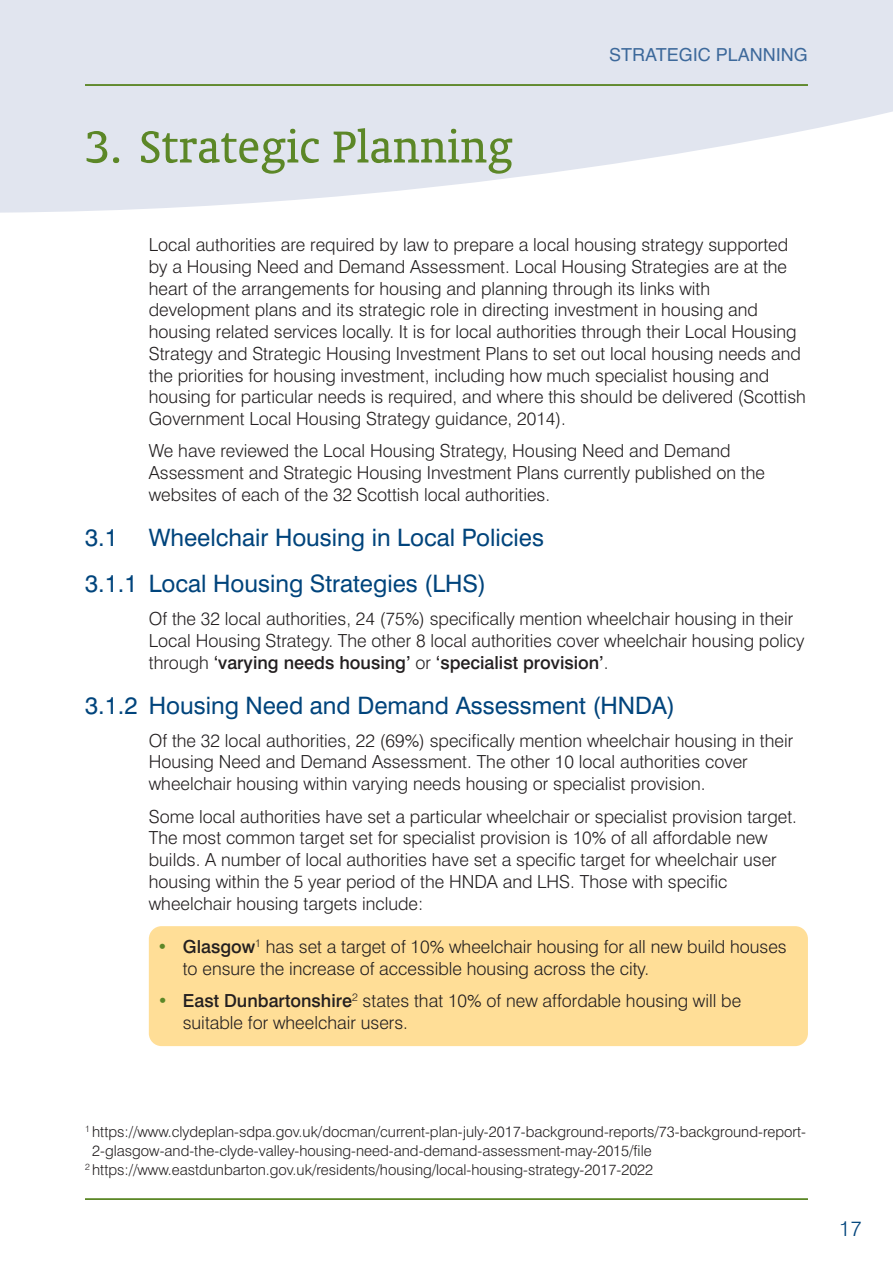
<style>
.page{position:relative;width:893px;height:1263px;background:#fff}
.page>*{position:absolute;margin:0;border:0;box-sizing:border-box;transform-origin:0 0}
.t1{font:51px "Oranda BT";color:#5c8727}
.t2{font:24px/45.8px "Swiss 721 BT";color:#00447c}
.t3{font:300 21px "Swiss 721 BT";color:#00447c}
.t4{font:300 18px/21.8px "Swiss 721 BT";color:#231f20}
.t5{font:18px "Helvetica";color:#3d699b}
.t6{font:300 15px "Swiss 721 BT";color:#231f20}
.s1{font-weight:500}
.s2{color:#5c8727}
</style>
<div class="page">
<svg style="left:0;top:0;width:893px;height:213px;fill:#e1e5ef"></svg>
<div style="left:149px;top:926px;width:659px;height:120px;background:#ffde97;border-radius:13px"></div>
<hr style="left:85px;top:1198px;width:723px;height:2px;background:#5c8727">
<hr style="left:85px;top:84px;width:723px;height:2px;background:#5c8727">
<h1 class="t1" style="left:85px;top:129px;width:429px">3. Strategic Planning</h1>
<p class="t5" style="left:609px;top:44px;width:200px">STRATEGIC PLANNING</p>
<p class="t4" style="left:149px;top:236px;width:659px">Local authorities are required by law to prepare a local housing strategy supported by a Housing Need and Demand Assessment. Local Housing Strategies are at the heart of the arrangements for housing and planning through its links with development plans and its strategic role in directing investment in housing and housing related services locally. It is for local authorities through their Local Housing Strategy and Strategic Housing Investment Plans to set out local housing needs and the priorities for housing investment, including how much specialist housing and housing for particular needs is required, and where this should be delivered (Scottish Government Local Housing Strategy guidance, 2014).</p>
<p class="t4" style="left:149px;top:442px;width:618px">We have reviewed the Local Housing Strategy, Housing Need and Demand<br>Assessment and Strategic Housing Investment Plans currently published on the websites of each of the 32 Scottish local authorities.</p>
<h2 class="t2" style="left:85px;top:516px;width:460px;text-indent:64px">Wheelchair Housing in Local Policies<br>3.1.1 Local Housing Strategies (LHS)</h2>
<p class="t4" style="left:149px;top:610px;width:657px">Of the 32 local authorities, 24 (75%) specifically mention wheelchair housing in their<br>Local Housing Strategy. The other 8 local authorities cover wheelchair housing policy through <span class="s1">‘varying needs housing’</span> or <span class="s1">‘specialist provision’</span>.</p>
<h2 class="t2" style="left:85px;top:683px;width:592px">3.1.2 Housing Need and Demand Assessment (HNDA)</h2>
<p class="t4" style="left:149px;top:731px;width:646px">Of the 32 local authorities, 22 (69%) specifically mention wheelchair housing in their<br>Housing Need and Demand Assessment. The other 10 local authorities cover wheelchair housing within varying needs housing or specialist provision.</p>
<p class="t4" style="left:149px;top:807px;width:650px">Some local authorities have set a particular wheelchair or specialist provision target.<br>The most common target set for specialist provision is 10% of all affordable new builds. A number of local authorities have set a specific target for wheelchair user housing within the 5 year period of the HNDA and LHS. Those with specific wheelchair housing targets include:</p>
<p class="t4" style="left:183px;top:938px;width:606px;text-indent:-25px"><span class="s2">•</span> <span class="s1">Glasgow</span><sup>1</sup> has set a target of 10% wheelchair housing for all new build houses to ensure the increase of accessible housing across the city.</p>
<p class="t4" style="left:183px;top:992px;width:560px;text-indent:-25px"><span class="s2">•</span> <span class="s1">East Dunbartonshire</span><sup>2</sup> states that 10% of new affordable housing will be suitable for wheelchair users.</p>
<h2 class="t2" style="left:85px;top:516px;width:34px">3.1</h2>
<p class="t6" style="left:85px;top:1126px;width:722px"><sup>1</sup> https://www.clydeplan-sdpa.gov.uk/docman/current-plan-july-2017-background-reports/73-background-report-</p>
<p class="t6" style="left:92px;top:1145px;width:561px">2-glasgow-and-the-clyde-valley-housing-need-and-demand-assessment-may-2015/file</p>
<p class="t6" style="left:85px;top:1164px;width:570px"><sup>2</sup> https://www.eastdunbarton.gov.uk/residents/housing/local-housing-strategy-2017-2022</p>
<p class="t3" style="left:839px;top:1221px;width:24px">17</p>
</div>
